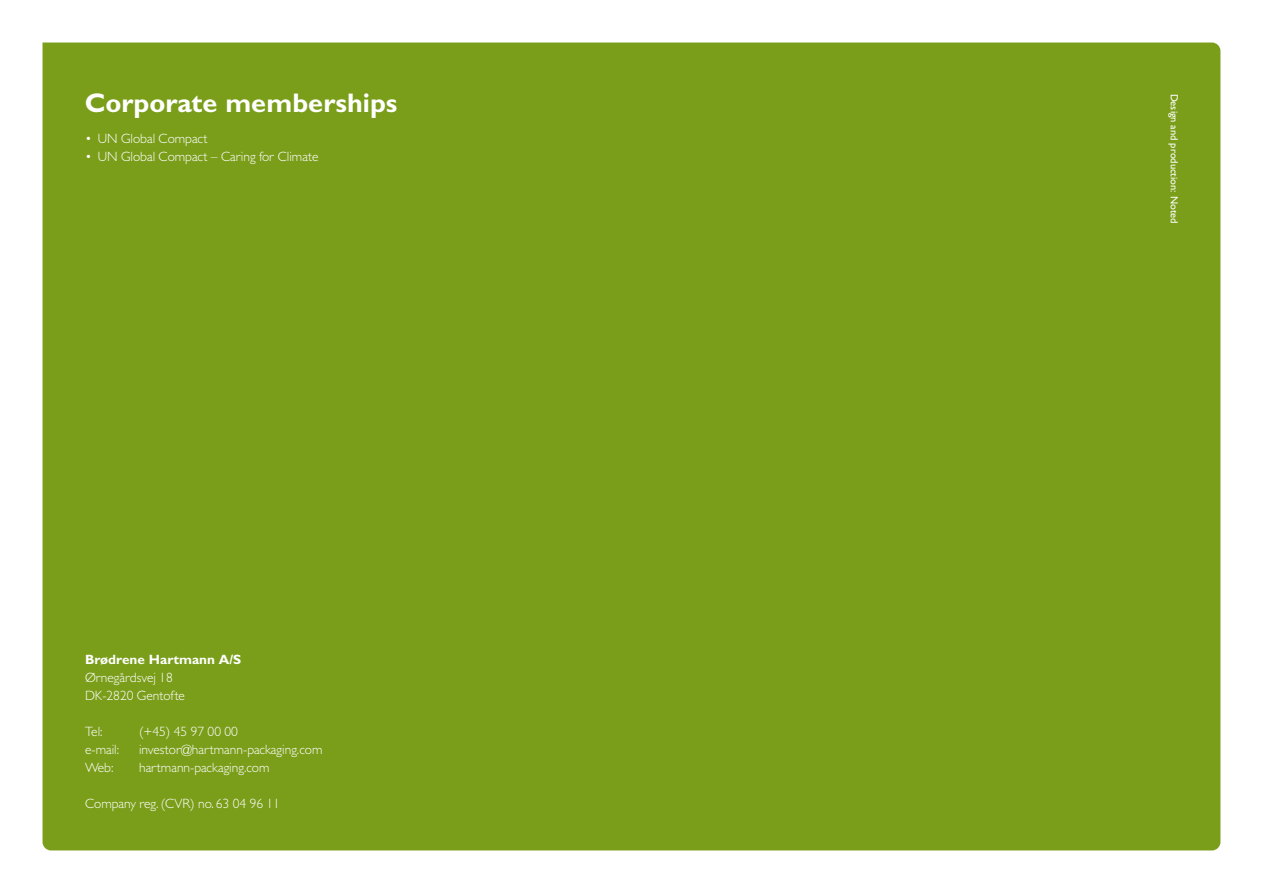
<style>
.page{position:relative;width:1263px;height:893px;background:#fff}
.page>*{position:absolute;margin:0;border:0;box-sizing:border-box;transform-origin:0 0}
.t1{font:700 27px "Gill Sans MT Std";color:#fff}
.t2{font:300 13.5px/18px "Gill Sans MT Std";color:#fff}
.t3{font:700 13.5px "Gill Sans MT Std";color:#fff}
.t4{font:500 10.5px "Gill Sans MT Std";color:#fff}
</style>
<div class="page">
<div style="left:43px;top:43px;width:1177px;height:807px;background:#7a9e1a"></div>
<h1 class="t1" style="left:85px;top:86px;width:314px">Corporate memberships</h1>
<p class="t2" style="left:85px;top:129px;width:124px">• UN Global Compact</p>
<p class="t2" style="left:85px;top:147px;width:235px">• UN Global Compact – Caring for Climate</p>
<p class="t3" style="left:85px;top:651px;width:158px">Brødrene Hartmann A/S</p>
<p class="t2" style="left:85px;top:668px;width:102px">Ørnegårdsvej 18<br>DK-2820 Gentofte</p>
<p class="t2" style="left:85px;top:722px;width:19px">Tel:</p>
<p class="t2" style="left:139px;top:722px;width:100px">(+45) 45 97 00 00</p>
<p class="t2" style="left:85px;top:740px;width:36px">e-mail:</p>
<p class="t2" style="left:139px;top:740px;width:185px">investor@hartmann-packaging.com</p>
<p class="t2" style="left:85px;top:758px;width:30px">Web:</p>
<p class="t2" style="left:139px;top:758px;width:132px">hartmann-packaging.com</p>
<p class="t2" style="left:85px;top:794px;width:196px">Company reg. (CVR) no. 63 04 96 11</p>
<p class="t4" style="left:1180px;top:94px;width:132px;rotate:90deg">Design and production: Noted</p>
</div>
